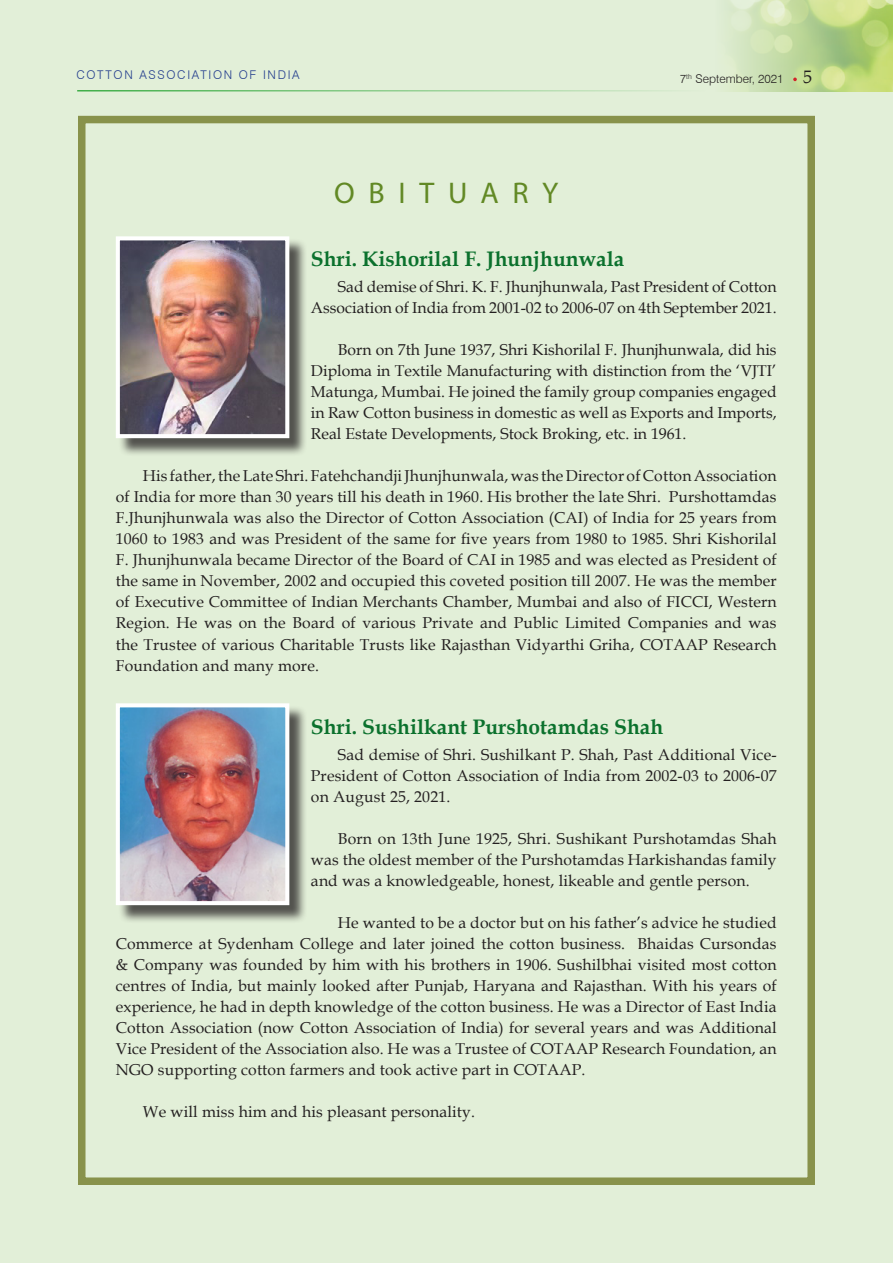
<style>
.page{position:relative;width:893px;height:1263px;background:#e2efd8}
.page>*{position:absolute;margin:0;border:0;box-sizing:border-box;transform-origin:0 0}
.SUB_HEAD{font:30px "Myriad Pro";letter-spacing:.46em;color:#628925}
.BODY_BOLD{font:700 21px "Book Antiqua";color:#0b712d}
.BODY_TEXT{font:15.75px/21px "Book Antiqua";letter-spacing:.01em;color:#231f20;text-align:justify}
.t1{font:300 12px "Swiss 721 BT";letter-spacing:.14em;color:#253f8e}
.t2{font:300 12px "Swiss 721 BT";color:#231f20}
.s1{font-family:"Book Antiqua";font-weight:400;font-size:18px}
</style>
<div class="page">
<img style="left:728px;top:0;width:165px;height:91px">
<hr style="left:77px;top:90px;width:628px;height:2px;background:#40ae49">
<svg style="left:793px;top:78px;width:4px;height:3px"></svg>
<div style="left:78px;top:116px;width:737px;height:1069px;border:8px solid #88924b"></div>
<div style="left:118px;top:239px;width:190px;height:218px;background:#231f20;opacity:.75"></div>
<img style="left:121px;top:241px;width:163px;height:192px">
<div style="left:116px;top:236px;width:173px;height:202px;border:4px solid #fff"></div>
<div style="left:118px;top:705px;width:190px;height:219px;background:#231f20;opacity:.75"></div>
<img style="left:121px;top:708px;width:163px;height:192px">
<div style="left:116px;top:703px;width:173px;height:202px;border:4px solid #fff"></div>
<p class="t1" style="left:76px;top:67px;width:225px">COTTON ASSOCIATION OF INDIA</p>
<p class="t2" style="left:680px;top:71px;width:134px">7<sup>th</sup> September, 2021 <span class="s1">5</span></p>
<p class="SUB_HEAD" style="left:334px;top:174px;width:226px">OBITUARY</p>
<p class="BODY_BOLD" style="left:311px;top:245px;width:315px">Shri. Kishorilal F. Jhunjhunwala</p>
<p class="BODY_TEXT" style="left:311px;top:276px;width:467px;text-align:right">Sad demise of Shri. K. F. Jhunjhunwala, Past President of Cotton<br>Association of India from 2001-02 to 2006-07 on 4th September 2021.</p>
<p class="BODY_TEXT" style="left:311px;top:339px;width:467px;text-indent:27px">Born on 7th June 1937, Shri Kishorilal F. Jhunjhunwala, did his Diploma in Textile Manufacturing with distinction from the ‘VJTI’ Matunga, Mumbai. He joined the family group companies engaged in Raw Cotton business in domestic as well as Exports and Imports, Real Estate Developments, Stock Broking, etc. in 1961.</p>
<p class="BODY_TEXT" style="left:116px;top:465px;width:662px;text-indent:27px">His father, the Late Shri. Fatehchandji Jhunjhunwala, was the Director of Cotton Association of India for more than 30 years till his death in 1960. His brother the late Shri. Purshottamdas F.Jhunjhunwala was also the Director of Cotton Association (CAI) of India for 25 years from 1060 to 1983 and was President of the same for five years from 1980 to 1985. Shri Kishorilal F. Jhunjhunwala became Director of the Board of CAI in 1985 and was elected as President of the same in November, 2002 and occupied this coveted position till 2007. He was the member of Executive Committee of Indian Merchants Chamber, Mumbai and also of FICCI, Western Region. He was on the Board of various Private and Public Limited Companies and was the Trustee of various Charitable Trusts like Rajasthan Vidyarthi Griha, COTAAP Research Foundation and many more.</p>
<p class="BODY_BOLD" style="left:311px;top:712px;width:354px">Shri. Sushilkant Purshotamdas Shah</p>
<p class="BODY_TEXT" style="left:311px;top:744px;width:467px;text-indent:27px">Sad demise of Shri. Sushilkant P. Shah, Past Additional Vice-President of Cotton Association of India from 2002-03 to 2006-07 on August 25, 2021.</p>
<p class="BODY_TEXT" style="left:311px;top:828px;width:467px;text-indent:27px">Born on 13th June 1925, Shri. Sushikant Purshotamdas Shah was the oldest member of the Purshotamdas Harkishandas family and was a knowledgeable, honest, likeable and gentle person.</p>
<p class="BODY_TEXT" style="left:116px;top:912px;width:662px;text-indent:222px">He wanted to be a doctor but on his father’s advice he studied Commerce at Sydenham College and later joined the cotton business. Bhaidas Cursondas &amp; Company was founded by him with his brothers in 1906. Sushilbhai visited most cotton centres of India, but mainly looked after Punjab, Haryana and Rajasthan. With his years of experience, he had in depth knowledge of the cotton business. He was a Director of East India Cotton Association (now Cotton Association of India) for several years and was Additional Vice President of the Association also. He was a Trustee of COTAAP Research Foundation, an NGO supporting cotton farmers and took active part in COTAAP.</p>
<p class="BODY_TEXT" style="left:143px;top:1101px;width:334px">We will miss him and his pleasant personality.</p>
</div>
